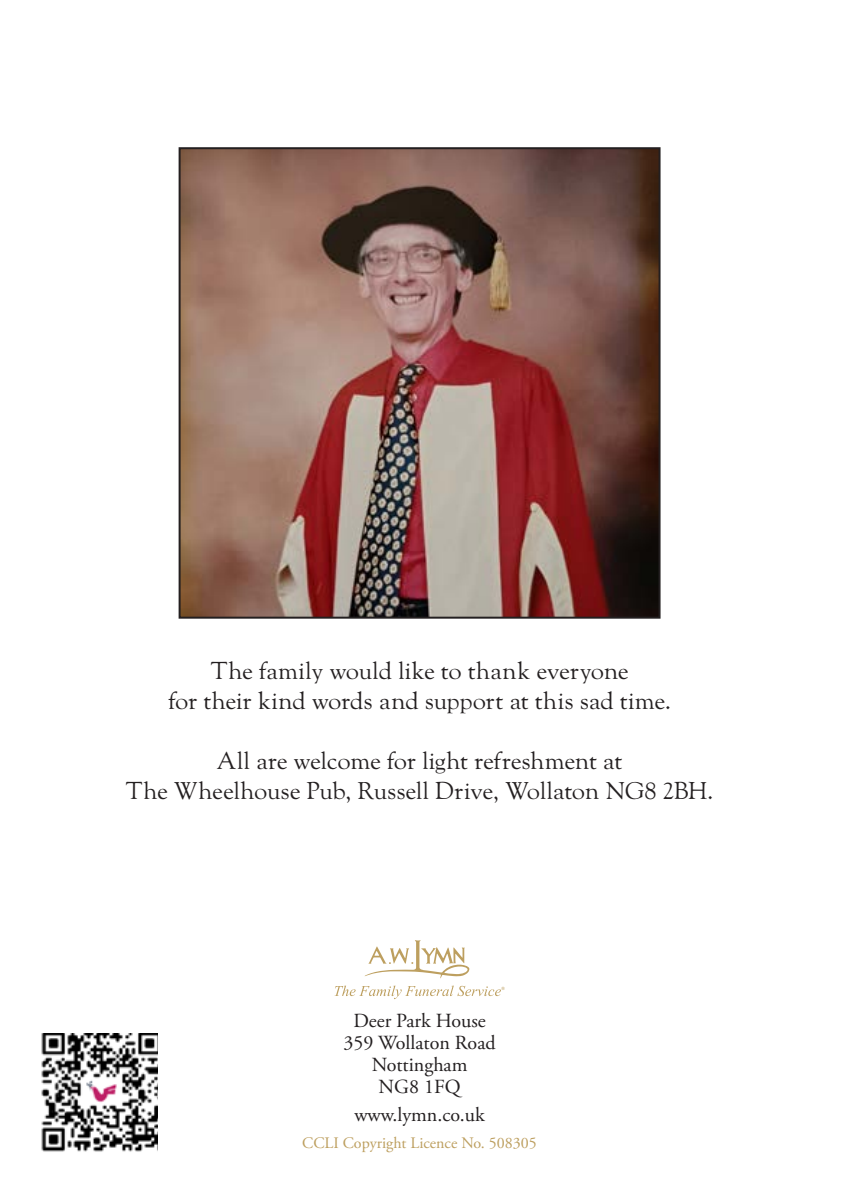
<style>
.page{position:relative;width:842px;height:1191px;background:#fff}
.page>*{position:absolute;margin:0;border:0;box-sizing:border-box;transform-origin:0 0}
.t1{font:24px/30px "LTC Goudy Oldstyle Pro";letter-spacing:-.015em;color:#231f20;text-align:center}
.t2{font:20px/22px "Adobe Garamond Pro";color:#231f20;text-align:center}
.t3{font:16px "Adobe Garamond Pro";color:#bd9f5f}
</style>
<div class="page">
<img style="left:182px;top:150px;width:475px;height:465px">
<div style="left:179px;top:147px;width:481px;height:471px;border:2px solid #231f20"></div>
<svg style="left:334px;top:940px;width:171px;height:59px"></svg>
<img style="left:41px;top:1033px;width:117px;height:119px">
<p class="t1" style="left:168px;top:656px;width:504px">The family would like to thank everyone<br>for their kind words and support at this sad time.</p>
<p class="t1" style="left:126px;top:746px;width:589px">All are welcome for light refreshment at<br>The Wheelhouse Pub, Russell Drive, Wollaton NG8 2BH.</p>
<p class="t2" style="left:344px;top:1010px;width:154px">Deer Park House<br>359 Wollaton Road<br>Nottingham<br>NG8 1FQ</p>
<p class="t2" style="left:354px;top:1103px;width:132px">www.lymn.co.uk</p>
<p class="t3" style="left:302px;top:1133px;width:236px">CCLI Copyright Licence No. 508305</p>
</div>
